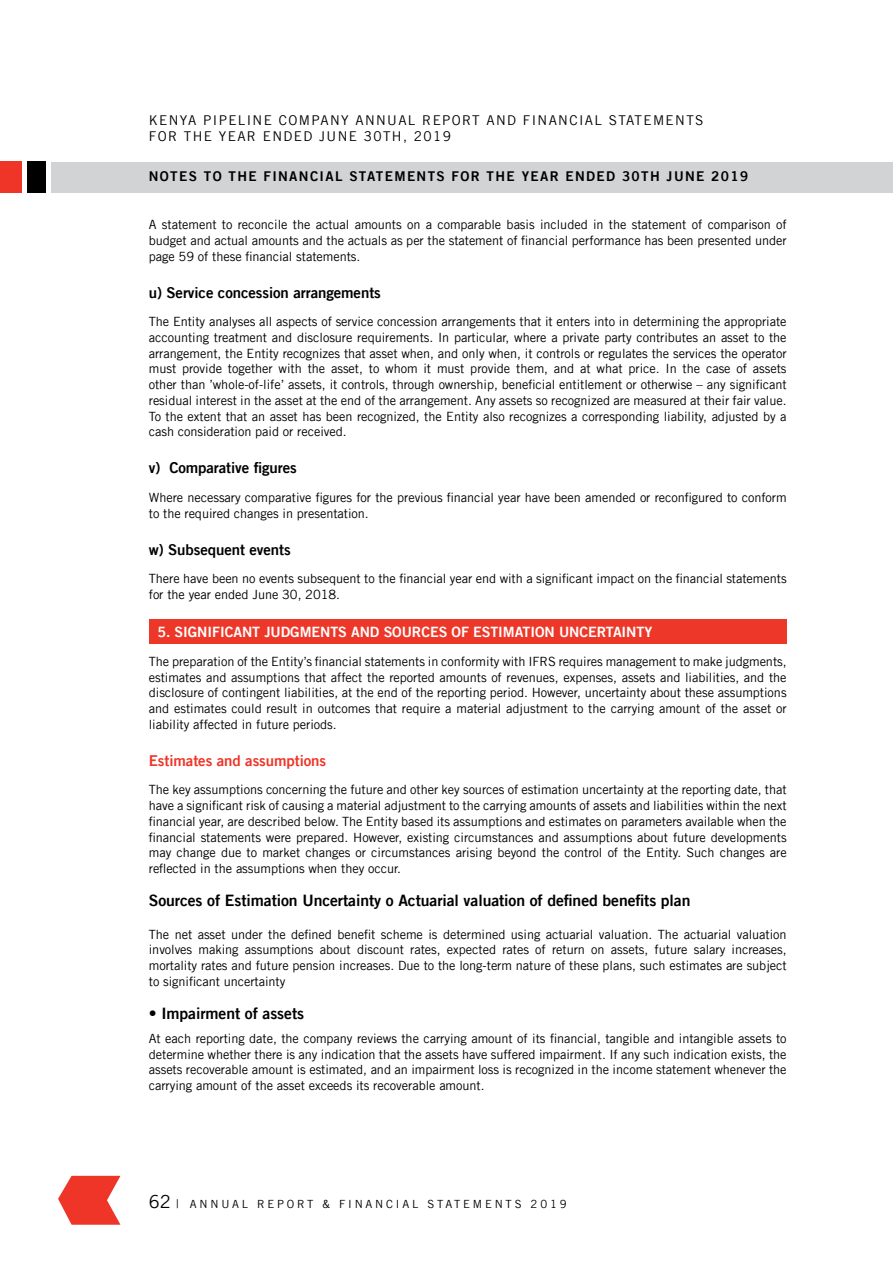
<style>
.page{position:relative;width:893px;height:1263px;background:#fff}
.page>*{position:absolute;margin:0;border:0;box-sizing:border-box;transform-origin:0 0}
.t1{font:15.75px "Trade Gothic LT Bold Two";letter-spacing:-.005em;color:#000}
.t2{font:15px "Trade Gothic LT Bold Two";letter-spacing:-.005em;color:#000}
.t3{font:15px "Trade Gothic LT Bold Two";letter-spacing:-.005em;color:#ee3528}
.t4{font:14.25px "Trade Gothic LT Bold Two";letter-spacing:-.005em;color:#fff}
.t5{font:13.5px/16.2px "Trade Gothic LT";letter-spacing:.1em;color:#000}
.t6{font:13.5px "Trade Gothic LT Bold Two";letter-spacing:.1em;color:#000}
.t7{font:12.75px/15.8px "Trade Gothic LT";letter-spacing:-.005em;color:#000;text-align:justify}
.t8{font:11.25px "Trade Gothic LT";letter-spacing:.25em;color:#000}
.s1{font-size:18px}
.s2{font-size:12px}
</style>
<div class="page">
<svg style="left:58px;top:1176px;width:62px;height:49px"></svg>
<div style="left:51px;top:162px;width:842px;height:31px;background:#d1d3d4"></div>
<div style="left:0;top:162px;width:22px;height:31px;background:#ee3528"></div>
<div style="left:27px;top:162px;width:18px;height:31px;background:#000"></div>
<div style="left:149px;top:619px;width:638px;height:25px;background:#ed3829"></div>
<p class="t5" style="left:149px;top:111px;width:555px">Kenya Pipeline Company Annual Report and Financial Statements<br>For the year ended June 30th, 2019</p>
<p class="t6" style="left:149px;top:168px;width:601px">NOTES TO TH E FINANCIAL STATEMENTS FOR TH E YEAR ENDED 30TH JUNE 2019</p>
<p class="t7" style="left:149px;top:217px;width:639px">A statement to reconcile the actual amounts on a comparable basis included in the statement of comparison of budget and actual amounts and the actuals as per the statement of financial performance has been presented under page 59 of these financial statements.</p>
<p class="t2" style="left:149px;top:283px;width:234px">u) Service concession arrangements</p>
<p class="t7" style="left:149px;top:314px;width:639px">The Entity analyses all aspects of service concession arrangements that it enters into in determining the appropriate accounting treatment and disclosure requirements. In particular, where a private party contributes an asset to the arrangement, the Entity recognizes that asset when, and only when, it controls or regulates the services the operator must provide together with the asset, to whom it must provide them, and at what price. In the case of assets other than ’whole-of-life’ assets, it controls, through ownership, beneficial entitlement or otherwise – any significant residual interest in the asset at the end of the arrangement. Any assets so recognized are measured at their fair value.<br>To the extent that an asset has been recognized, the Entity also recognizes a corresponding liability, adjusted by a cash consideration paid or received.</p>
<p class="t2" style="left:149px;top:459px;width:149px">v) Comparative figures</p>
<p class="t7" style="left:149px;top:489px;width:639px">Where necessary comparative figures for the previous financial year have been amended or reconfigured to conform to the required changes in presentation.</p>
<p class="t2" style="left:149px;top:540px;width:143px">w) Subsequent events</p>
<p class="t7" style="left:149px;top:571px;width:639px">There have been no events subsequent to the financial year end with a significant impact on the financial statements for the year ended June 30, 2018.</p>
<p class="t4" style="left:157px;top:623px;width:496px">5. SIGNIFICANT JUDGMENTS AND SOURCES OF ESTIMATION UNCERTAINTY</p>
<p class="t7" style="left:149px;top:653px;width:639px">The preparation of the Entity’s financial statements in conformity with IFRS requires management to make judgments, estimates and assumptions that affect the reported amounts of revenues, expenses, assets and liabilities, and the disclosure of contingent liabilities, at the end of the reporting period. However, uncertainty about these assumptions and estimates could result in outcomes that require a material adjustment to the carrying amount of the asset or liability affected in future periods.</p>
<p class="t3" style="left:149px;top:751px;width:179px">Estimates and assumptions</p>
<p class="t7" style="left:149px;top:782px;width:639px">The key assumptions concerning the future and other key sources of estimation uncertainty at the reporting date, that have a significant risk of causing a material adjustment to the carrying amounts of assets and liabilities within the next financial year, are described below. The Entity based its assumptions and estimates on parameters available when the financial statements were prepared. However, existing circumstances and assumptions about future developments may change due to market changes or circumstances arising beyond the control of the Entity. Such changes are reflected in the assumptions when they occur.</p>
<p class="t1" style="left:149px;top:890px;width:543px">Sources of Estimation Uncertainty o Actuarial valuation of defined benefits plan</p>
<p class="t7" style="left:149px;top:926px;width:639px">The net asset under the defined benefit scheme is determined using actuarial valuation. The actuarial valuation involves making assumptions about discount rates, expected rates of return on assets, future salary increases, mortality rates and future pension increases. Due to the long-term nature of these plans, such estimates are subject to significant uncertainty</p>
<p class="t1" style="left:149px;top:1003px;width:157px">• Impairment of assets</p>
<p class="t7" style="left:149px;top:1030px;width:639px">At each reporting date, the company reviews the carrying amount of its financial, tangible and intangible assets to determine whether there is any indication that the assets have suffered impairment. If any such indication exists, the assets recoverable amount is estimated, and an impairment loss is recognized in the income statement whenever the carrying amount of the asset exceeds its recoverable amount.</p>
<p class="t8" style="left:149px;top:1197px;width:419px"><span class="s1">62</span> <span class="s2">|</span> ANNUAL REPORT &amp; FINANCIAL STATEMENTS 2019</p>
</div>
